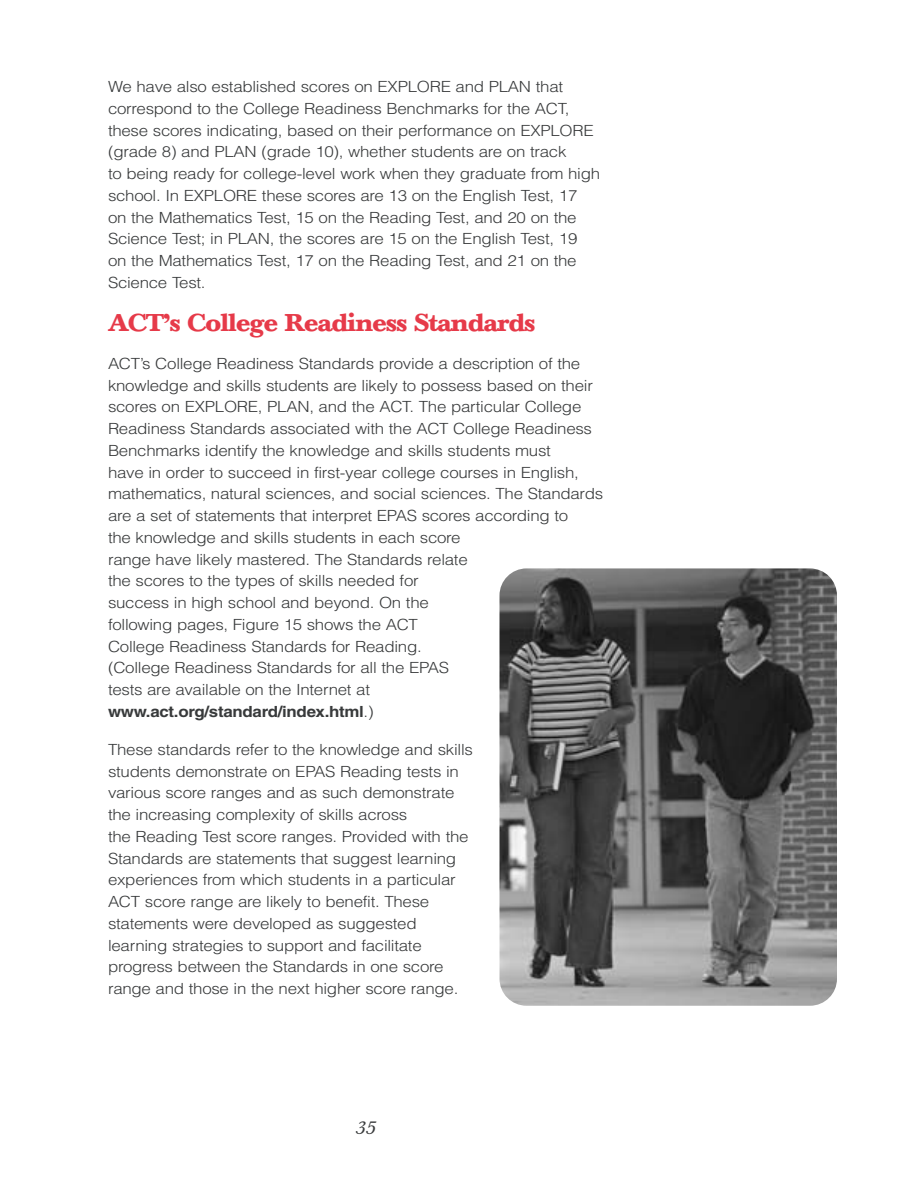
<style>
.page{position:relative;width:918px;height:1188px;background:#fff}
.page>*{position:absolute;margin:0;border:0;box-sizing:border-box;transform-origin:0 0}
.t1{font:700 24px "Baskerville BE";letter-spacing:-.02em;color:#e63a49}
.t2{font:italic 18px "Baskerville BE";color:#383a3b;scale:1.1 1}
.t3{font:300 15.3px/21.8px "Helvetica";letter-spacing:-.015em;color:#383a3b;scale:1.1 1}
.s1{font-weight:700}
</style>
<div class="page">
<img style="left:500px;top:568px;width:337px;height:438px;border-radius:27px">
<p class="t3" style="left:108px;top:77px;width:449px">We have also established scores on EXPLORE and PLAN that correspond to the College Readiness Benchmarks for the ACT, these scores indicating, based on their performance on EXPLORE (grade 8) and PLAN (grade 10), whether students are on track<br>to being ready for college-level work when they graduate from high school. In EXPLORE these scores are 13 on the English Test, 17<br>on the Mathematics Test, 15 on the Reading Test, and 20 on the Science Test; in PLAN, the scores are 15 on the English Test, 19<br>on the Mathematics Test, 17 on the Reading Test, and 21 on the Science Test.</p>
<h1 class="t1" style="left:108px;top:313px;width:429px">ACT’s College Readiness Standards</h1>
<p class="t3" style="left:108px;top:354px;width:452px">ACT’s College Readiness Standards provide a description of the knowledge and skills students are likely to possess based on their scores on EXPLORE, PLAN, and the ACT. The particular College Readiness Standards associated with the ACT College Readiness Benchmarks identify the knowledge and skills students must<br>have in order to succeed in first-year college courses in English, mathematics, natural sciences, and social sciences. The Standards are a set of statements that interpret EPAS scores according to<br>the knowledge and skills students in each score<br>range have likely mastered. The Standards relate<br>the scores to the types of skills needed for<br>success in high school and beyond. On the<br>following pages, Figure 15 shows the ACT<br>College Readiness Standards for Reading.<br>(College Readiness Standards for all the EPAS<br>tests are available on the Internet at <span class="s1">www.act.org/standard/index.html</span>.)</p>
<p class="t3" style="left:108px;top:740px;width:333px">These standards refer to the knowledge and skills students demonstrate on EPAS Reading tests in various score ranges and as such demonstrate the increasing complexity of skills across<br>the Reading Test score ranges. Provided with the Standards are statements that suggest learning experiences from which students in a particular ACT score range are likely to benefit. These statements were developed as suggested learning strategies to support and facilitate progress between the Standards in one score range and those in the next higher score range.</p>
<p class="t2" style="left:354px;top:1120px;width:20px">35</p>
</div>
